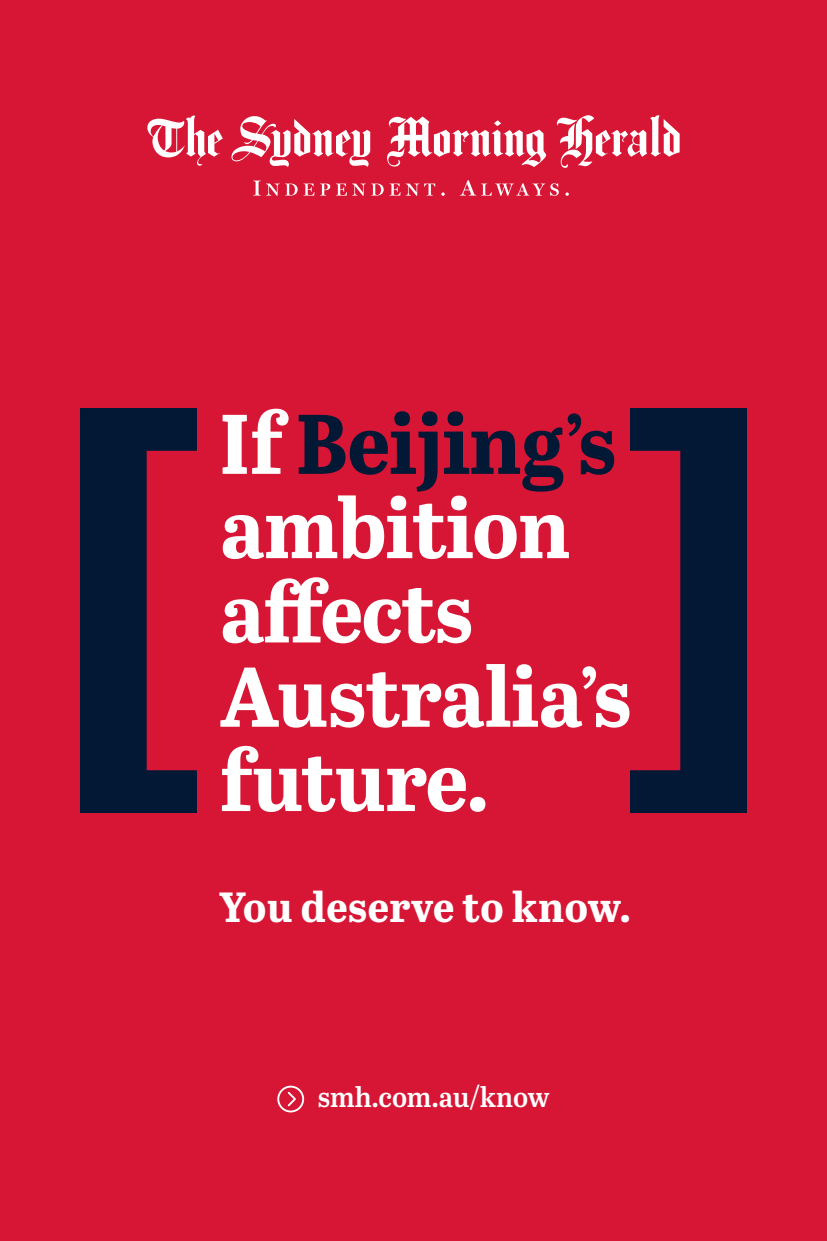
<style>
.page{position:relative;width:827px;height:1241px;background:#fff}
.page>*{position:absolute;margin:0;border:0;box-sizing:border-box;transform-origin:0 0}
.t1{font:700 84.25px/84.2px "Abril Titling";letter-spacing:-.01em;color:#fff}
.t2{font:700 42.12px "Abril Titling";letter-spacing:.01em;color:#fff}
.t3{font:28.12px "Abril Titling Sb";letter-spacing:-.005em;color:#fff}
.s1{color:#021835}
</style>
<div class="page">
<div style="left:0;top:0;width:827px;height:1240px;background:#d71635"></div>
<svg style="left:80px;top:408px;width:117px;height:404px;fill:#021835"></svg>
<svg style="left:630px;top:408px;width:117px;height:404px;fill:#021835"></svg>
<svg style="left:147px;top:115px;width:532px;height:81px"></svg>
<svg style="left:277px;top:1085px;width:27px;height:27px"></svg>
<p class="t1" style="left:220px;top:398px;width:413px">If <span class="s1">Beijing’s </span>ambition affects<br>Australia’s future.</p>
<p class="t2" style="left:219px;top:875px;width:413px">You deserve to know.</p>
<p class="t3" style="left:318px;top:1076px;width:233px">smh.com.au/know</p>
</div>
